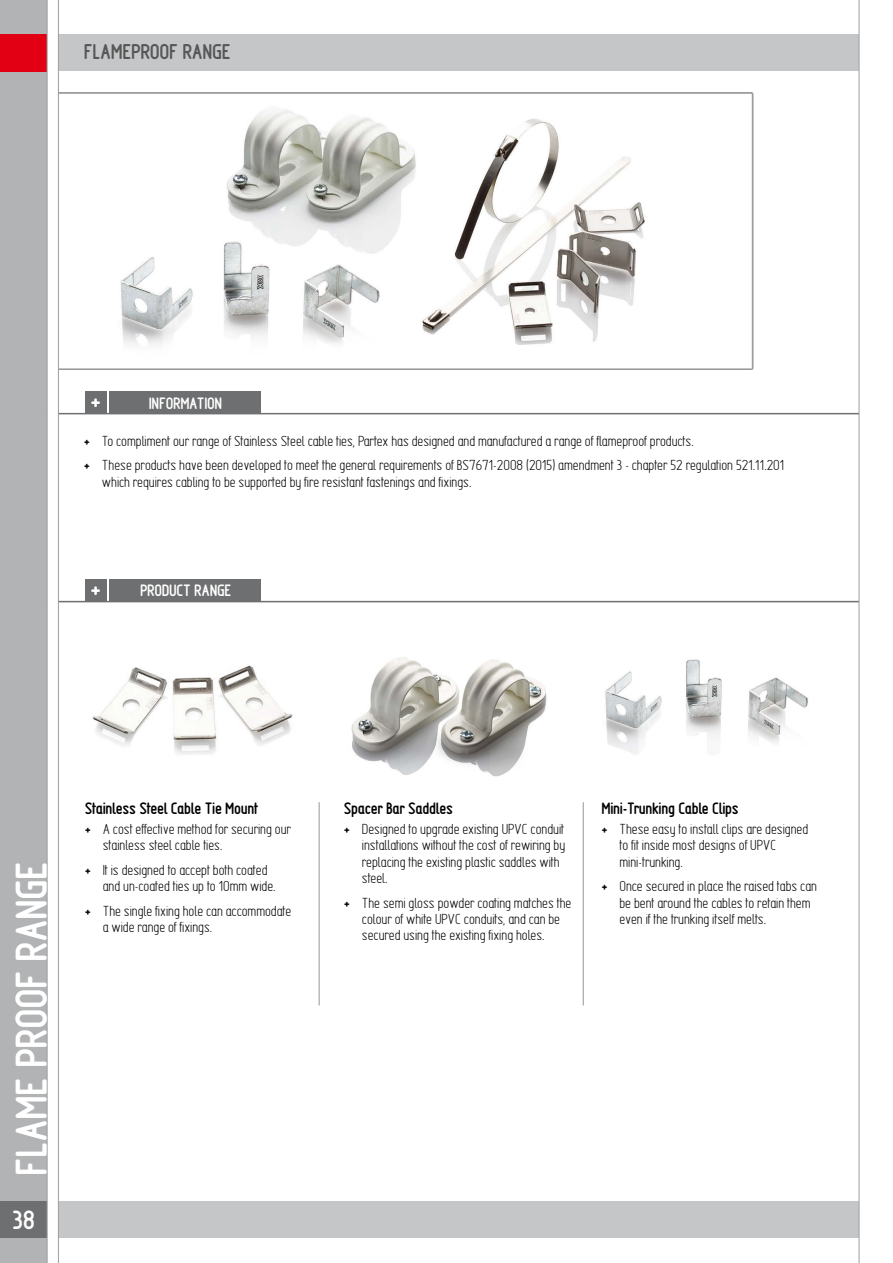
<style>
.page{position:relative;width:893px;height:1263px;background:#fff}
.page>*{position:absolute;margin:0;border:0;box-sizing:border-box;transform-origin:0 0}
.margin{font:700 40.5px "Partex Marking";color:#fff}
.t1{font:700 24px "Partex Marking";color:#fff}
.header_-_top{font:700 19.5px "Partex Marking";color:#565757}
.information{font:700 15px "Partex Marking";color:#000}
.t2{font:700 15px "Partex Marking";color:#fff}
.t3{font:13.5px/16.2px "Partex Marking";color:#000}
.s1{font-weight:700}
</style>
<div class="page">
<div style="left:0;top:0;width:47px;height:1263px;background:#b1b3b5"></div>
<div style="left:53px;top:1201px;width:824px;height:37px;background:#c5c6c8"></div>
<div style="left:0;top:1201px;width:53px;height:37px;background:#6e6f70"></div>
<div style="left:0;top:34px;width:47px;height:37px;background:#e20015"></div>
<hr style="left:48px;top:413px;width:845px;height:1px;background:#6e6f70">
<div style="left:85px;top:391px;width:22px;height:22px;background:#6e6f70"></div>
<div style="left:110px;top:391px;width:151px;height:22px;background:#6e6f70"></div>
<hr style="left:48px;top:601px;width:845px;height:1px;background:#6e6f70">
<div style="left:85px;top:579px;width:22px;height:22px;background:#6e6f70"></div>
<div style="left:110px;top:579px;width:151px;height:22px;background:#6e6f70"></div>
<svg style="left:91px;top:586px;width:9px;height:9px"></svg>
<hr style="left:319px;top:802px;width:1px;height:203px;background:#9b9d9f">
<hr style="left:583px;top:802px;width:1px;height:203px;background:#9b9d9f">
<img style="left:59px;top:0;width:800px;height:408px">
<img style="left:605px;top:659px;width:204px;height:96px">
<img style="left:92px;top:665px;width:201px;height:90px">
<img style="left:351px;top:657px;width:196px;height:120px">
<svg style="left:47px;top:0;width:12px;height:1263px"></svg>
<svg style="left:859px;top:0;width:34px;height:1263px"></svg>
<p class="header_-_top" style="left:84px;top:40px;width:148px">FLAMEPROOF RANGE</p>
<p class="t2" style="left:149px;top:393px;width:75px">INFORMATION</p>
<p class="t3" style="left:84px;top:432px;width:611px"><span class="s1">+</span> To compliment our range of Stainless Steel cable ties, Partex has designed and manufactured a range of flameproof products.</p>
<p class="t3" style="left:102px;top:457px;width:684px;text-indent:-18px"><span class="s1">+</span> These products have been developed to meet the general requirements of BS7671-2008 (2015) amendment 3 - chapter 52 regulation 521.11.201 which requires cabling to be supported by fire resistant fastenings and fixings.</p>
<p class="t2" style="left:140px;top:581px;width:93px">PRODUCT RANGE</p>
<p class="margin" style="left:5px;top:1176px;width:315px;rotate:-90deg">FLAME PROOF RANGE</p>
<h2 class="t1" style="left:12px;top:1205px;width:24px">38</h2>
<p class="information" style="left:85px;top:798px;width:175px">Stainless Steel Cable Tie Mount</p>
<p class="t3" style="left:103px;top:821px;width:190px;text-indent:-18px"><span class="s1">+</span> A cost effective method for securing our stainless steel cable ties.</p>
<p class="t3" style="left:103px;top:862px;width:174px;text-indent:-18px"><span class="s1">+</span> It is designed to accept both coated and un-coated ties up to 10mm wide.</p>
<p class="t3" style="left:103px;top:903px;width:190px;text-indent:-18px"><span class="s1">+</span> The single fixing hole can accommodate a wide range of fixings.</p>
<p class="information" style="left:344px;top:798px;width:110px">Spacer Bar Saddles</p>
<p class="t3" style="left:362px;top:821px;width:205px;text-indent:-18px"><span class="s1">+</span> Designed to upgrade existing UPVC conduit installations without the cost of rewiring by replacing the existing plastic saddles with steel.</p>
<p class="t3" style="left:362px;top:894px;width:211px;text-indent:-18px"><span class="s1">+</span> The semi gloss powder coating matches the colour of white UPVC conduits, and can be secured using the existing fixing holes.</p>
<p class="information" style="left:601px;top:798px;width:139px">Mini-Trunking Cable Clips</p>
<p class="t3" style="left:619px;top:821px;width:190px;text-indent:-18px"><span class="s1">+</span> These easy to install clips are designed to fit inside most designs of UPVC mini-trunking.</p>
<p class="t3" style="left:619px;top:878px;width:199px;text-indent:-18px"><span class="s1">+</span> Once secured in place the raised tabs can be bent around the cables to retain them even if the trunking itself melts.</p>
</div>
